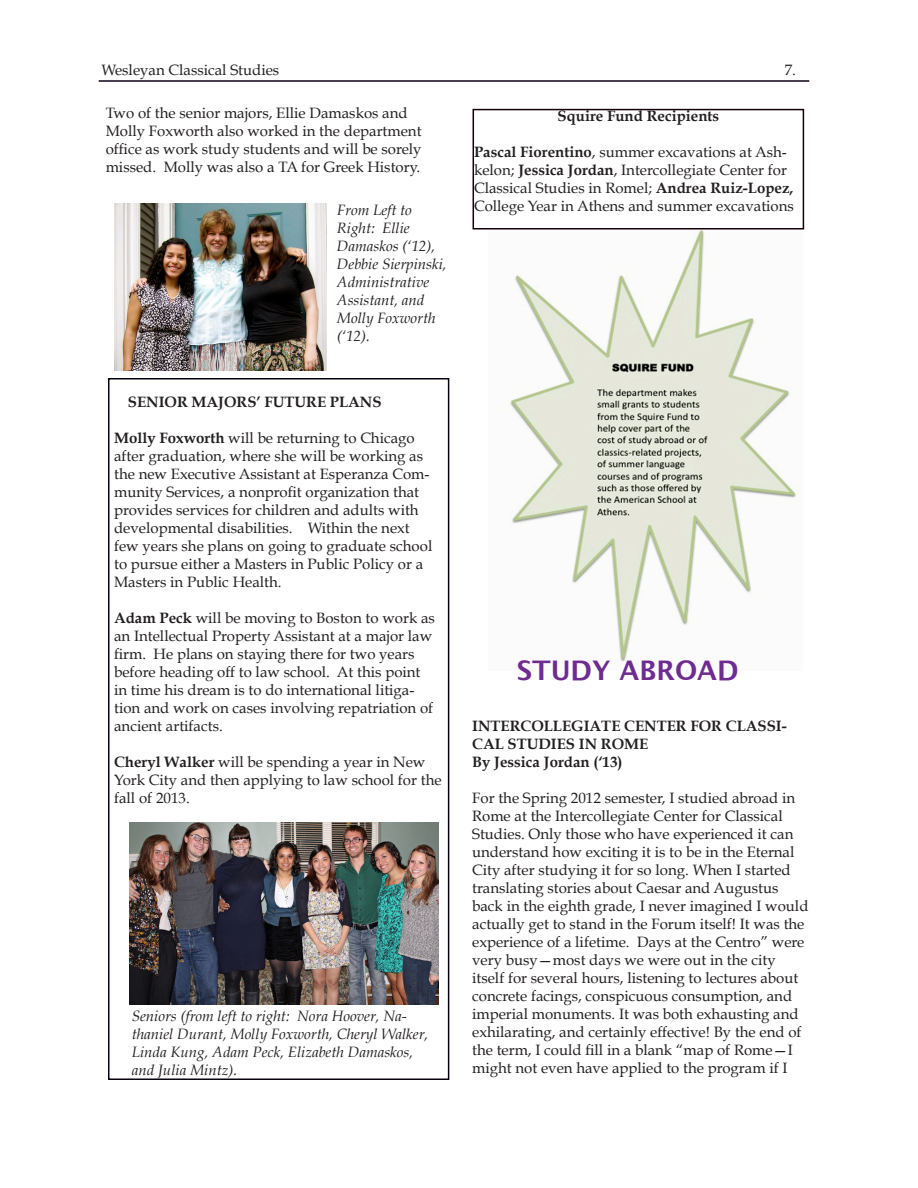
<style>
.page{position:relative;width:918px;height:1188px;background:#fff}
.page>*{position:absolute;margin:0;border:0;box-sizing:border-box;transform-origin:0 0}
.t1{font:700 27px "Lucida Grande";color:#6e2c91}
.t2{font:15px/18px "Book Antiqua";color:#231f20}
.t3{font:italic 15px/18px "Book Antiqua";color:#231f20}
.t4{font:700 15px/18px "Book Antiqua";color:#231f20}
.s1{font-weight:700}
</style>
<div class="page">
<img style="left:130px;top:823px;width:308px;height:181px">
<img style="left:509px;top:230px;width:290px;height:432px">
<div style="left:473px;top:109px;width:331px;height:121px;border:2px solid #13000c"></div>
<img style="left:114px;top:204px;width:212px;height:167px">
<hr style="left:99px;top:80px;width:710px;height:2px;background:#0c0019">
<div style="left:108px;top:378px;width:341px;height:702px;border:2px solid #08000f"></div>
<p class="t2" style="left:101px;top:61px;width:179px">Wesleyan Classical Studies</p>
<p class="t2" style="left:785px;top:61px;width:13px">7.</p>
<p class="t2" style="left:106px;top:104px;width:317px">Two of the senior majors, Ellie Damaskos and Molly Foxworth also worked in the department office as work study students and will be sorely missed. Molly was also a TA for Greek History.</p>
<p class="t3" style="left:337px;top:201px;width:111px">From Left to<br>Right: Ellie<br>Damaskos (‘12),<br>Debbie Sierpinski,<br>Administrative<br>Assistant, and<br>Molly Foxworth (‘12).</p>
<p class="t4" style="left:128px;top:393px;width:255px">SENIOR MAJORS’ FUTURE PLANS</p>
<p class="t2" style="left:114px;top:429px;width:320px"><span class="s1">Molly Foxworth</span> will be returning to Chicago after graduation, where she will be working as the new Executive Assistant at Esperanza Com&shy;munity Services, a nonprofit organization that provides services for children and adults with developmental disabilities. Within the next few years she plans on going to graduate school to pursue either a Masters in Public Policy or a Masters in Public Health.</p>
<p class="t2" style="left:114px;top:609px;width:322px"><span class="s1">Adam Peck</span> will be moving to Boston to work as an Intellectual Property Assistant at a major law firm. He plans on staying there for two years before heading off to law school. At this point in time his dream is to do international litiga&shy;tion and work on cases involving repatriation of ancient artifacts.</p>
<p class="t2" style="left:114px;top:753px;width:329px"><span class="s1">Cheryl Walker</span> will be spending a year in New<br>York City and then applying to law school for the fall of 2013.</p>
<p class="t3" style="left:132px;top:1007px;width:298px">Seniors (from left to right: Nora Hoover, Na&shy;thaniel Durant, Molly Foxworth, Cheryl Walker, Linda Kung, Adam Peck, Elizabeth Damaskos, and Julia Mintz).</p>
<p class="t4" style="left:558px;top:107px;width:163px">Squire Fund Recipients</p>
<p class="t2" style="left:474px;top:143px;width:321px"><span class="s1">Pascal Fiorentino</span>, summer excavations at Ash&shy;kelon; <span class="s1">Jessica Jordan</span>, Intercollegiate Center for Classical Studies in Romel; <span class="s1">Andrea Ruiz-Lopez, </span>College Year in Athens and summer excavations</p>
<p class="t1" style="left:517px;top:649px;width:223px">STUDY ABROAD</p>
<p class="t4" style="left:472px;top:717px;width:316px">INTERCOLLEGIATE CENTER FOR CLASSI-<br>CAL STUDIES IN ROME</p>
<p class="t4" style="left:472px;top:753px;width:152px">By Jessica Jordan (‘13)</p>
<p class="t2" style="left:472px;top:789px;width:338px">For the Spring 2012 semester, I studied abroad in Rome at the Intercollegiate Center for Classical Studies. Only those who have experienced it can understand how exciting it is to be in the Eternal City after studying it for so long. When I started translating stories about Caesar and Augustus back in the eighth grade, I never imagined I would actually get to stand in the Forum itself! It was the experience of a lifetime. Days at the Centro” were very busy—most days we were out in the city itself for several hours, listening to lectures about concrete facings, conspicuous consumption, and imperial monuments. It was both exhausting and exhilarating, and certainly effective! By the end of the term, I could fill in a blank “map of Rome—I might not even have applied to the program if I</p>
</div>
